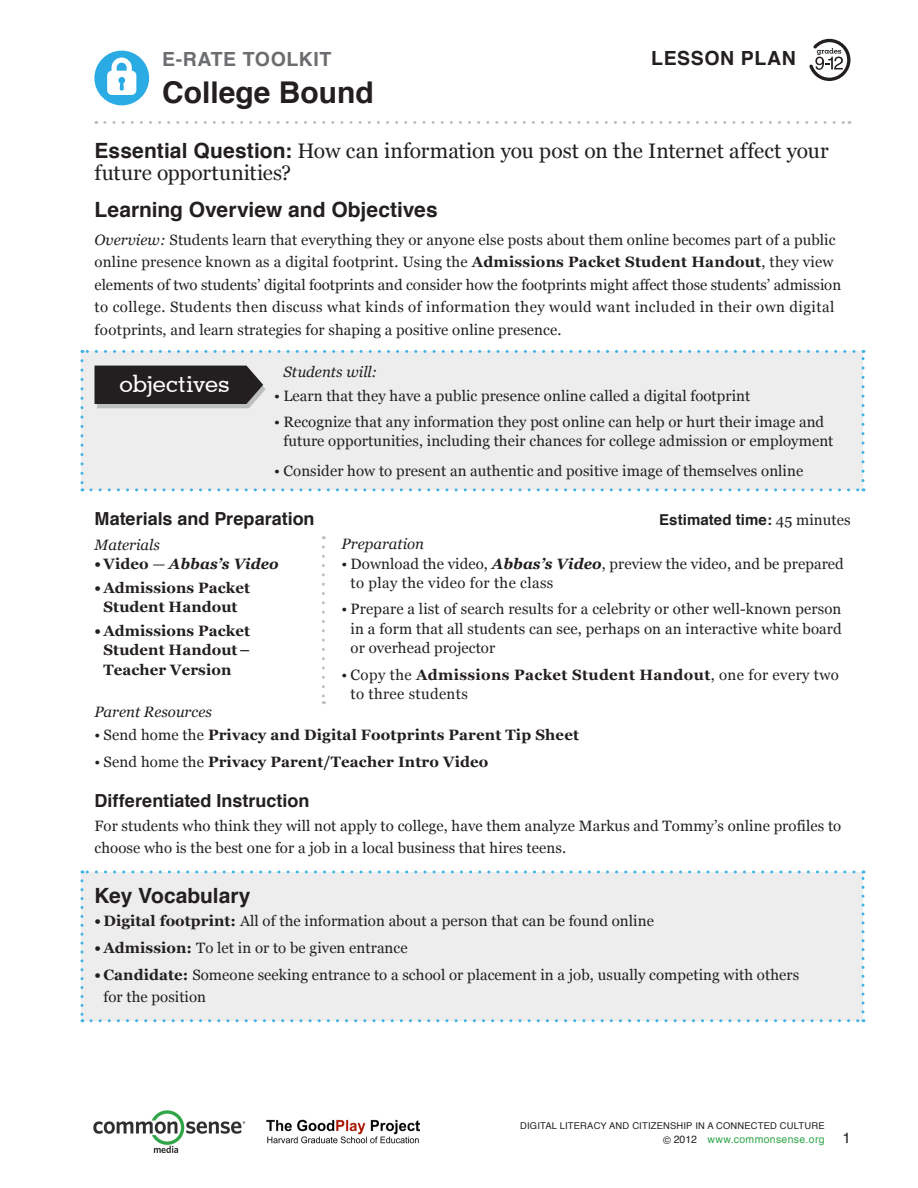
<style>
.page{position:relative;width:918px;height:1188px;background:#fff}
.page>*{position:absolute;margin:0;border:0;box-sizing:border-box;transform-origin:0 0}
.t1{font:700 30px "Helvetica";color:#231f20}
.t2{font:500 24px "Geometric Slab 703 BT";color:#fff}
.t3{font:21px/22.5px "Georgia";color:#231f20}
.t4{font:700 21px "Helvetica";letter-spacing:-.005em;color:#231f20}
.t5{font:700 19.5px "Helvetica";letter-spacing:.03em;color:#6c6d70}
.t6{font:700 19.5px "Helvetica";letter-spacing:.03em;color:#231f20}
.t7{font:700 18px "Helvetica";color:#231f20}
.t8{font:15px/22.5px "Georgia";letter-spacing:.005em;color:#231f20}
.t9{font:700 15px/19.5px "Georgia";letter-spacing:.005em;color:#231f20;text-align:center}
.t10{font:15px/19.5px "Georgia";letter-spacing:.025em;color:#231f20}
.t11{font:italic 15px "Georgia";color:#231f20}
.t12{font:700 15px "Helvetica";letter-spacing:.005em;color:#231f20}
.t13{font:italic 700 15px "Georgia";letter-spacing:.005em;color:#231f20}
.t14{font:15px "Helvetica";color:#231f20}
.t15{font:10.5px "Helvetica";letter-spacing:.03em;color:#2ea548}
.t16{font:9.3px "Helvetica";letter-spacing:.02em;color:#231f20}
.s1{font-family:"Helvetica";font-weight:700}
.s2{font-style:italic}
.s3{font-weight:700}
.s4{font-family:"Georgia";font-weight:400}
.s5{font-weight:700;font-style:italic}
.s6{font-style:normal}
.s7{font-weight:400}
.s8{color:#231f20}
</style>
<div class="page">
<svg style="left:105px;top:121px;width:745px;height:3px"></svg>
<div style="left:94px;top:51px;width:55px;height:54px;background:#2babe3;border-radius:50%"></div>
<svg style="left:107px;top:58px;width:29px;height:37px"></svg>
<svg style="left:809px;top:39px;width:41px;height:42px"></svg>
<img style="left:266px;top:1119px;width:154px;height:25px">
<img style="left:93px;top:1110px;width:153px;height:43px">
<div style="left:82px;top:351px;width:781px;height:139px;background:#ededee"></div>
<svg style="left:862px;top:350px;width:3px;height:131px"></svg>
<svg style="left:82px;top:350px;width:772px;height:3px"></svg>
<svg style="left:80px;top:361px;width:3px;height:130px"></svg>
<svg style="left:91px;top:488px;width:773px;height:3px"></svg>
<div style="left:82px;top:872px;width:781px;height:149px;background:#ededee"></div>
<svg style="left:862px;top:870px;width:3px;height:142px"></svg>
<svg style="left:82px;top:870px;width:772px;height:3px"></svg>
<svg style="left:80px;top:881px;width:3px;height:141px"></svg>
<svg style="left:91px;top:1019px;width:773px;height:3px"></svg>
<svg style="left:94px;top:366px;width:172px;height:42px;background:#3d3a3b"></svg>
<svg style="left:322px;top:547px;width:3px;height:157px"></svg>
<p class="t5" style="left:162px;top:44px;width:171px">e-rate toolkit</p>
<p class="t1" style="left:162px;top:68px;width:213px">College Bound</p>
<p class="t6" style="left:651px;top:43px;width:146px">Lesson Plan</p>
<p class="t3" style="left:94px;top:140px;width:736px"><span class="s1">Essential Question:</span> How can information you post on the Internet affect your future opportunities?</p>
<p class="t4" style="left:94px;top:193px;width:345px">Learning Overview and Objectives</p>
<p class="t8" style="left:94px;top:229px;width:748px"><span class="s2">Overview:</span> Students learn that everything they or anyone else posts about them online becomes part of a public online presence known as a digital footprint. Using the <span class="s3">Admissions Packet Student Handout</span>, they view elements of two students’ digital footprints and consider how the footprints might affect those students’ admission to college. Students then discuss what kinds of information they would want included in their own digital footprints, and learn strategies for shaping a positive online presence.</p>
<p class="t11" style="left:284px;top:362px;width:95px">Students will:</p>
<p class="t8" style="left:274px;top:384px;width:478px">• Learn that they have a public presence online called a digital footprint</p>
<p class="t8" style="left:284px;top:412px;width:551px;line-height:19.5px;text-indent:-9px">• Recognize that any information they post online can help or hurt their image and future opportunities, including their chances for college admission or employment</p>
<p class="t8" style="left:274px;top:459px;width:530px">• Consider how to present an authentic and positive image of themselves online</p>
<p class="t7" style="left:94px;top:504px;width:222px">Materials and Preparation</p>
<p class="t11" style="left:94px;top:535px;width:67px">Materials</p>
<p class="t2" style="left:120px;top:369px;width:111px">objectives</p>
<p class="t12" style="left:659px;top:507px;width:193px">Estimated time: <span class="s4">45 minutes</span></p>
<p class="t11" style="left:342px;top:535px;width:84px">Preparation</p>
<p class="t8" style="left:351px;top:554px;width:495px;line-height:19.5px;text-indent:-9px">• Download the video, <span class="s5">Abbas’s Video</span>, preview the video, and be prepared to play the video for the class</p>
<p class="t8" style="left:351px;top:600px;width:493px;line-height:19.5px;text-align:justify;text-indent:-9px">• Prepare a list of search results for a celebrity or other well-known person in a form that all students can see, perhaps on an interactive white board or overhead projector</p>
<p class="t10" style="left:351px;top:665px;width:490px;text-indent:-9px">• Copy the <span class="s3">Admissions Packet Student Handout</span>, one for every two to three students</p>
<p class="t13" style="left:94px;top:554px;width:186px"><span class="s6">• Video</span> <span class="s7">—</span> Abbas’s Video</p>
<p class="t9" style="left:94px;top:578px;width:157px">• Admissions Packet<br>Student Handout</p>
<p class="t9" style="left:103px;top:621px;width:148px;text-align:justify;text-indent:-9px">• Admissions Packet Student Handout– Teacher Version</p>
<p class="t11" style="left:94px;top:703px;width:119px">Parent Resources</p>
<p class="t9" style="left:94px;top:725px;width:486px"><span class="s7">• Send home the</span> Privacy and Digital Footprints Parent Tip Sheet</p>
<p class="t9" style="left:94px;top:752px;width:396px"><span class="s7">• Send home the</span> Privacy Parent/Teacher Intro Video</p>
<p class="t7" style="left:94px;top:786px;width:216px">Differentiated Instruction</p>
<p class="t8" style="left:94px;top:814px;width:748px">For students who think they will not apply to college, have them analyze Markus and Tommy’s online profiles to choose who is the best one for a job in a local business that hires teens.</p>
<p class="t4" style="left:94px;top:878px;width:158px">Key Vocabulary</p>
<p class="t8" style="left:94px;top:910px;width:561px"><span class="s3">• Digital footprint:</span> All of the information about a person that can be found online</p>
<p class="t8" style="left:94px;top:937px;width:315px"><span class="s3">• Admission:</span> To let in or to be given entrance</p>
<p class="t8" style="left:104px;top:964px;width:697px;text-indent:-9px"><span class="s3">• Candidate:</span> Someone seeking entrance to a school or placement in a job, usually competing with others for the position</p>
<p class="t16" style="left:520px;top:1119px;width:306px">DIGITAL LITERACY AND CITIZENSHIP IN A CONNECTED CULTURE</p>
<p class="t15" style="left:663px;top:1131px;width:163px"><span class="s8">© 2012</span> www.commonsense.org</p>
<p class="t14" style="left:842px;top:1126px;width:10px">1</p>
</div>
